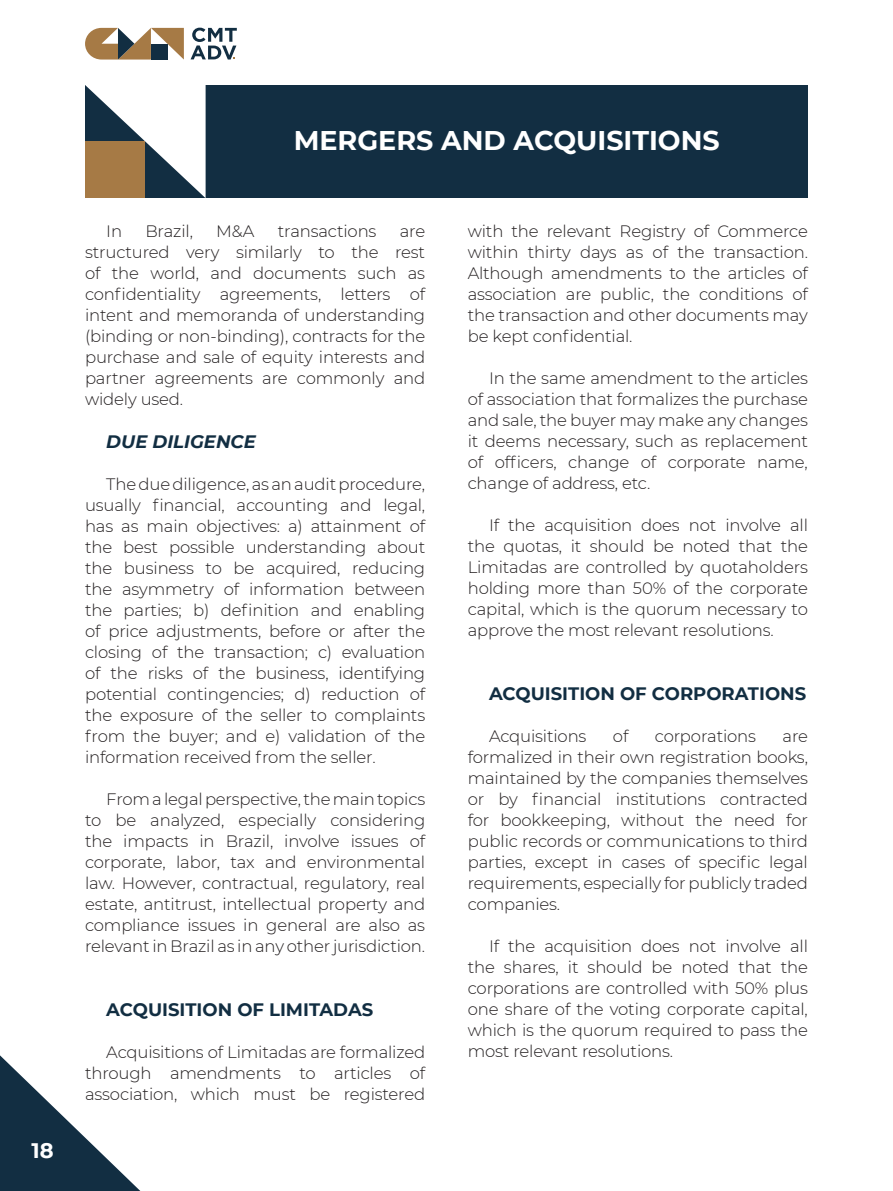
<style>
.page{position:relative;width:893px;height:1191px;background:#fff}
.page>*{position:absolute;margin:0;border:0;box-sizing:border-box;transform-origin:0 0}
.t1{font:700 27px "Montserrat";color:#fff}
.t2{font:700 21px "Montserrat";color:#fff}
.SUBTE{font:700 18px "Montserrat";color:#122e42}
.SUBTE-2{font:italic 700 18px "Montserrat";color:#122e42}
.TEXTO{font:300 16.5px/21px "Montserrat";letter-spacing:-.01em;color:#231f20;text-align:justify}
</style>
<div class="page">
<svg style="left:191px;top:28px;width:46px;height:32px"></svg>
<svg style="left:85px;top:28px;width:99px;height:32px"></svg>
<svg style="left:0;top:1055px;width:140px;height:136px"></svg>
<div style="left:85px;top:85px;width:723px;height:112px;background:#122e42"></div>
<svg style="left:85px;top:85px;width:121px;height:113px"></svg>
<p class="t2" style="left:31px;top:1135px;width:24px">18</p>
<p class="t1" style="left:294px;top:121px;width:428px">MERGERS AND ACQUISITIONS</p>
<p class="TEXTO" style="left:106px;top:220px;width:17px">In</p>
<p class="TEXTO" style="left:145px;top:220px;width:49px">Brazil,</p>
<p class="TEXTO" style="left:216px;top:220px;width:40px">M&amp;A</p>
<p class="TEXTO" style="left:278px;top:220px;width:100px">transactions</p>
<p class="TEXTO" style="left:85px;top:220px;width:342px;text-indent:315px">are structured very similarly to the rest of the world, and documents such as confidentiality agreements, letters of intent and memoranda of understanding (binding or non-binding), contracts for the purchase and sale of equity interests and partner agreements are commonly and widely used.</p>
<p class="SUBTE-2" style="left:106px;top:428px;width:151px">DUE DILIGENCE</p>
<p class="TEXTO" style="left:85px;top:473px;width:342px;text-indent:21px">The due diligence, as an audit procedure, usually financial, accounting and legal, has as main objectives: a) attainment of the best possible understanding about the business to be acquired, reducing the asymmetry of information between the parties; b) definition and enabling of price adjustments, before or after the closing of the transaction; c) evaluation of the risks of the business, identifying potential contingencies; d) reduction of the exposure of the seller to complaints from the buyer; and e) validation of the information received from the seller.</p>
<p class="TEXTO" style="left:85px;top:788px;width:342px;text-indent:21px">From a legal perspective, the main topics to be analyzed, especially considering the impacts in Brazil, involve issues of corporate, labor, tax and environmental law. However, contractual, regulatory, real estate, antitrust, intellectual property and compliance issues in general are also as relevant in Brazil as in any other jurisdiction.</p>
<p class="SUBTE" style="left:106px;top:996px;width:268px">ACQUISITION OF LIMITADAS</p>
<p class="TEXTO" style="left:85px;top:1040px;width:342px;text-indent:21px">Acquisitions of Limitadas are formalized through amendments to articles of association, which must be registered</p>
<p class="TEXTO" style="left:468px;top:220px;width:342px">with the relevant Registry of Commerce within thirty days as of the transaction.<br>Although amendments to the articles of association are public, the conditions of the transaction and other documents may be kept confidential.</p>
<p class="TEXTO" style="left:468px;top:367px;width:342px;text-indent:21px">In the same amendment to the articles of association that formalizes the purchase and sale, the buyer may make any changes it deems necessary, such as replacement of officers, change of corporate name, change of address, etc.</p>
<p class="TEXTO" style="left:468px;top:514px;width:342px;text-indent:21px">If the acquisition does not involve all the quotas, it should be noted that the Limitadas are controlled by quotaholders holding more than 50% of the corporate capital, which is the quorum necessary to approve the most relevant resolutions.</p>
<p class="SUBTE" style="left:489px;top:680px;width:319px">ACQUISITION OF CORPORATIONS</p>
<p class="TEXTO" style="left:489px;top:725px;width:99px">Acquisitions</p>
<p class="TEXTO" style="left:613px;top:725px;width:17px">of</p>
<p class="TEXTO" style="left:655px;top:725px;width:103px">corporations</p>
<p class="TEXTO" style="left:468px;top:725px;width:342px;text-indent:315px">are formalized in their own registration books, maintained by the companies themselves or by financial institutions contracted for bookkeeping, without the need for public records or communications to third parties, except in cases of specific legal requirements, especially for publicly traded companies.</p>
<p class="TEXTO" style="left:468px;top:935px;width:342px;text-indent:21px">If the acquisition does not involve all the shares, it should be noted that the corporations are controlled with 50% plus one share of the voting corporate capital, which is the quorum required to pass the most relevant resolutions.</p>
</div>
